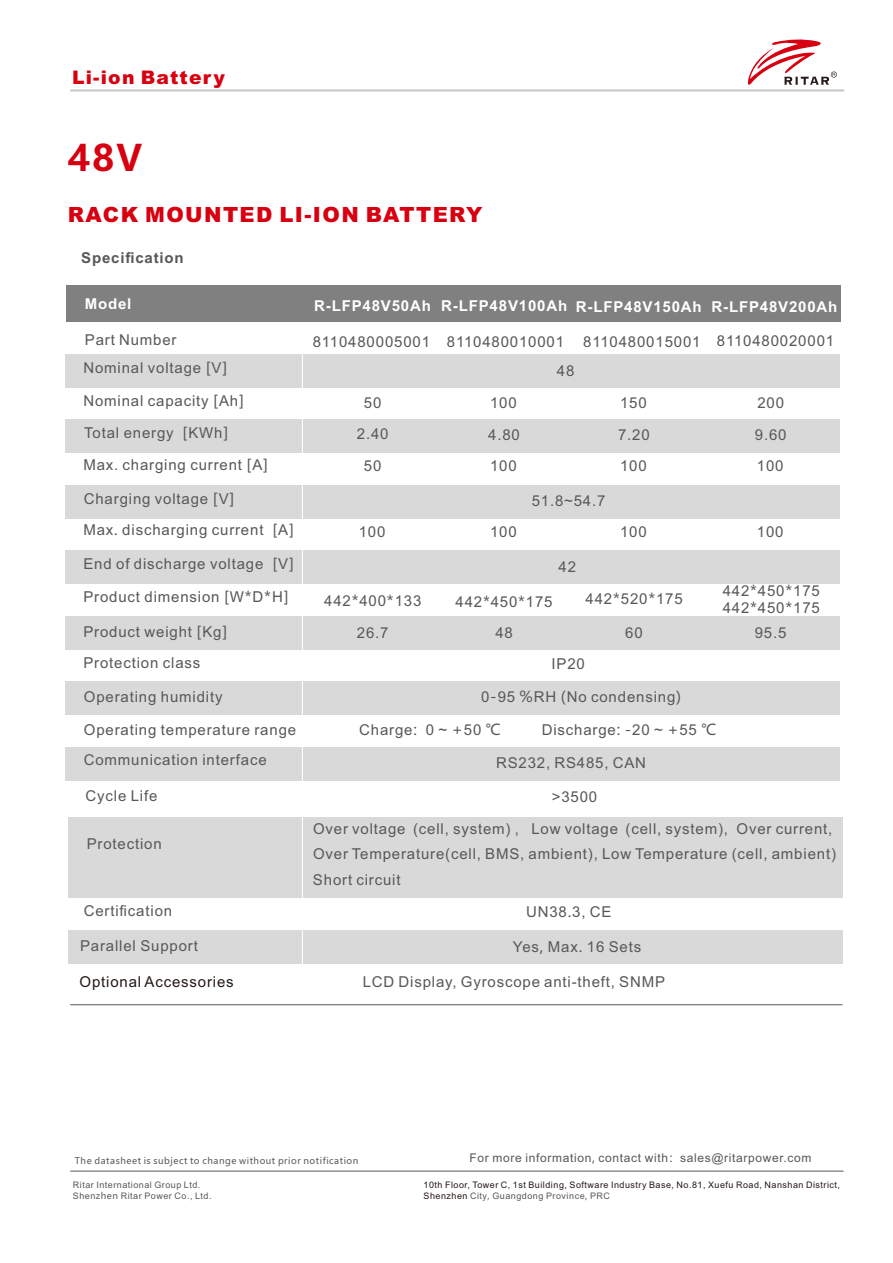
<style>
.page{position:relative;width:893px;height:1263px;background:#fff}
.page>*{position:absolute;margin:0;border:0;box-sizing:border-box;transform-origin:0 0}
.t1{font:700 36px "Microsoft Ya Hei";color:#d70010}
.t2{font:900 21px "Arial";letter-spacing:.065em;color:#d70010}
.t3{font:900 18.75px "Arial";letter-spacing:.065em;color:#d70010}
.t4{font:15px/32.4px "Arial";letter-spacing:.055em;color:#595757}
.t5{font:700 15px "Arial";letter-spacing:.055em;color:#fff}
.t6{font:15px "Arial";letter-spacing:.055em;color:#231916}
.t7{font:700 15px "Arial";letter-spacing:.055em;color:#595757}
.t8{font:12px "Arial";letter-spacing:.055em;color:#595757}
.t9{font:9px/11.4px "Arial";letter-spacing:.055em;color:#231916}
.t10{font:9px "Microsoft Ya Hei";letter-spacing:.06em;color:#595757}
.t11{font:9px/11.4px "Arial";letter-spacing:.055em;color:#595757}
.s1{font-family:"Microsoft Ya Hei"}
.s2{color:#595757}
.s3{font-family:"Microsoft Ya Hei";color:#595757}
</style>
<div class="page">
<div style="left:68px;top:930px;width:775px;height:34px;background:#d9d9d9"></div>
<div style="left:68px;top:817px;width:774px;height:80px;background:#d9d9d9"></div>
<div style="left:66px;top:354px;width:774px;height:33px;background:#d9d9d9"></div>
<div style="left:66px;top:419px;width:774px;height:34px;background:#d9d9d9"></div>
<div style="left:66px;top:485px;width:774px;height:33px;background:#d9d9d9"></div>
<div style="left:66px;top:550px;width:774px;height:34px;background:#d9d9d9"></div>
<div style="left:66px;top:616px;width:774px;height:33px;background:#d9d9d9"></div>
<div style="left:66px;top:681px;width:774px;height:34px;background:#d9d9d9"></div>
<div style="left:66px;top:747px;width:774px;height:33px;background:#d9d9d9"></div>
<hr style="left:302px;top:283px;width:1px;height:698px;background:#fff">
<hr style="left:70px;top:89px;width:774px;height:3px;background:#c8c8c9">
<hr style="left:70px;top:1171px;width:774px;height:1px;background:#595757">
<div style="left:66px;top:285px;width:775px;height:37px;background:#808080"></div>
<hr style="left:70px;top:1004px;width:772px;height:1px;background:#595857">
<svg style="left:748px;top:39px;width:89px;height:46px"></svg>
<p class="t3" style="left:72px;top:70px;width:155px">Li-ion Battery</p>
<h1 class="t1" style="left:68px;top:142px;width:76px">48V</h1>
<h2 class="t2" style="left:68px;top:207px;width:416px">RACK MOUNTED LI-ION BATTERY</h2>
<p class="t7" style="left:81px;top:252px;width:104px">Specification</p>
<p class="t5" style="left:85px;top:298px;width:48px">Model</p>
<p class="t5" style="left:314px;top:300px;width:118px">R-LFP48V50Ah</p>
<p class="t4" style="left:85px;top:325px;width:93px">Part Number</p>
<p class="t4" style="left:313px;top:327px;width:119px">8110480005001</p>
<p class="t5" style="left:441px;top:301px;width:398px">R-LFP48V100Ah R-LFP48V150Ah R-LFP48V200Ah</p>
<p class="t4" style="left:447px;top:327px;width:119px">8110480010001</p>
<p class="t4" style="left:583px;top:326px;width:252px">8110480015001 8110480020001</p>
<p class="t4" style="left:83px;top:353px;width:186px">Nominal voltage <span class="s1">[</span>V<span class="s1">]<br></span>Nominal capacity <span class="s1">[</span>Ah<span class="s1">]<br></span>Total energy <span class="s1">[</span>KWh<span class="s1">]<br></span>Max. charging current <span class="s1">[</span>A<span class="s1">]</span></p>
<p class="t4" style="left:83px;top:484px;width:212px;line-height:31.5px">Charging voltage <span class="s1">[</span>V<span class="s1">]<br></span>Max<span class="s1">.</span> discharging current <span class="s1">[</span>A<span class="s1">]</span></p>
<p class="t4" style="left:83px;top:549px;width:212px">End of discharge voltage <span class="s1">[</span>V<span class="s1">]</span></p>
<p class="t4" style="left:83px;top:582px;width:207px">Product dimension <span class="s1">[</span>W<span class="s1">*</span>D<span class="s1">*</span>H<span class="s1">]</span></p>
<p class="t4" style="left:83px;top:617px;width:146px;line-height:30.9px">Product weight <span class="s1">[</span>Kg<span class="s1">]<br></span>Protection class</p>
<p class="t4" style="left:84px;top:682px;width:140px">Operating humidity</p>
<p class="t4" style="left:357px;top:388px;width:33px;line-height:31.7px;text-align:center">50<br>2.40<br>50</p>
<p class="t4" style="left:557px;top:356px;width:19px">48</p>
<p class="t4" style="left:490px;top:388px;width:28px">100</p>
<p class="t4" style="left:620px;top:388px;width:28px">150</p>
<p class="t4" style="left:757px;top:388px;width:28px">200</p>
<p class="t4" style="left:488px;top:419px;width:33px">4.80</p>
<p class="t4" style="left:618px;top:419px;width:33px">7.20</p>
<p class="t4" style="left:755px;top:419px;width:33px">9.60</p>
<p class="t4" style="left:490px;top:451px;width:28px">100</p>
<p class="t4" style="left:620px;top:451px;width:28px">100</p>
<p class="t4" style="left:757px;top:451px;width:28px">100</p>
<p class="t4" style="left:532px;top:486px;width:75px">51.8~54.7</p>
<p class="t4" style="left:359px;top:516px;width:28px">100</p>
<p class="t4" style="left:490px;top:516px;width:28px">100</p>
<p class="t4" style="left:757px;top:516px;width:28px">100</p>
<p class="t4" style="left:620px;top:516px;width:28px">100</p>
<p class="t4" style="left:324px;top:586px;width:99px">442<span class="s1">*</span>400<span class="s1">*</span>133</p>
<p class="t4" style="left:558px;top:551px;width:19px">42</p>
<p class="t4" style="left:455px;top:587px;width:99px">442<span class="s1">*</span>450<span class="s1">*</span>175</p>
<p class="t4" style="left:586px;top:584px;width:99px">442<span class="s1">*</span>520<span class="s1">*</span>175</p>
<p class="t4" style="left:723px;top:576px;width:99px">442<span class="s1">*</span>450<span class="s1">*</span>175</p>
<p class="t4" style="left:723px;top:593px;width:99px">442<span class="s1">*</span>450<span class="s1">*</span>175</p>
<p class="t4" style="left:357px;top:618px;width:33px">26.7</p>
<p class="t4" style="left:495px;top:618px;width:19px">48</p>
<p class="t4" style="left:625px;top:618px;width:19px">60</p>
<p class="t4" style="left:755px;top:618px;width:33px">95.5</p>
<p class="t4" style="left:551px;top:649px;width:35px">IP20</p>
<p class="t4" style="left:481px;top:682px;width:202px">0<span class="s1">-</span>95 <span class="s1">%</span>RH <span class="s1">(</span>No condensing<span class="s1">)</span></p>
<p class="t4" style="left:84px;top:715px;width:214px">Operating temperature range</p>
<p class="t4" style="left:359px;top:715px;width:143px">Charge<span class="s1">:</span> 0 ~ <span class="s1">+</span>50 <span class="s1">℃</span></p>
<p class="t4" style="left:542px;top:715px;width:176px">Discharge<span class="s1">: -</span>20 ~ <span class="s1">+</span>55 <span class="s1">℃</span></p>
<p class="t4" style="left:84px;top:745px;width:184px">Communication interface</p>
<p class="t4" style="left:496px;top:748px;width:152px">RS232, RS485, CAN</p>
<p class="t4" style="left:86px;top:781px;width:73px">Cycle Life</p>
<p class="t4" style="left:552px;top:782px;width:47px">&gt;3500</p>
<p class="t4" style="left:87px;top:829px;width:77px">Protection</p>
<p class="t4" style="left:313px;top:818px;width:524px;line-height:25.2px">Over voltage (cell, system) , Low voltage (cell, system), Over current,<br>Over Temperature(cell, BMS, ambient), Low Temperature (cell, ambient)<br>Short circuit</p>
<p class="t4" style="left:84px;top:895px;width:90px">Certification</p>
<p class="t4" style="left:526px;top:896px;width:87px">UN38<span class="s1">.</span>3, CE</p>
<p class="t4" style="left:80px;top:931px;width:119px">Parallel Support</p>
<p class="t4" style="left:513px;top:931px;width:130px">Yes<span class="s1">,</span> Max<span class="s1">.</span> 16 Sets</p>
<p class="t6" style="left:80px;top:976px;width:156px">Optional Accessories</p>
<p class="t4" style="left:363px;top:967px;width:304px">LCD Display, Gyroscope anti-theft, SNMP</p>
<p class="t10" style="left:75px;top:1156px;width:285px">The datasheet is subject to change without prior notification</p>
<p class="t11" style="left:73px;top:1180px;width:140px">Ritar International Group Ltd.<br>Shenz<span class="s1">hen</span> Ritar Power Co., Ltd.</p>
<p class="t8" style="left:470px;top:1153px;width:344px">For more information<span class="s1">,</span> contact with<span class="s1">：</span>sales@ritarpower.com</p>
<p class="t9" style="left:424px;top:1180px;width:418px">10th Floor, Tower C, 1st Building, Software Industry Base, No.81, Xuefu Road, Nanshan District,<br>Shenzhen <span class="s2">City</span><span class="s3">,</span> <span class="s2">Guangdong Province</span><span class="s3">,</span> <span class="s2">PRC</span></p>
</div>
